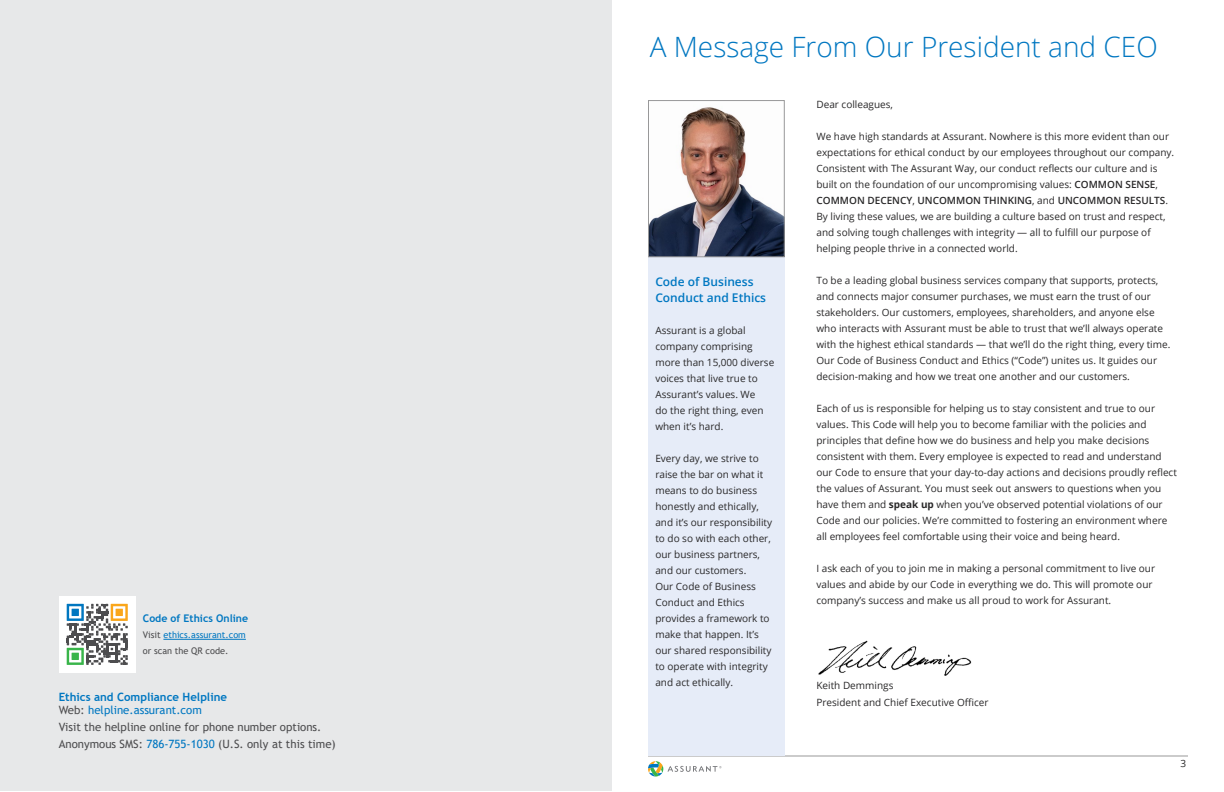
<style>
.page{position:relative;width:1224px;height:792px;background:#fff}
.page>*{position:absolute;margin:0;border:0;box-sizing:border-box;transform-origin:0 0}
.t1{font:300 28px "Open Sans";color:#0077c1}
.t2{font:600 12px/16px "Open Sans";color:#0077c1}
.t3{font:11.4px/16.7px "Trebuchet MS";color:#4d4d4f}
.t4{font:700 11.4px/13.7px "Trebuchet MS";color:#0077c1}
.t5{font:700 10.5px "Trebuchet MS";color:#0077c1}
.t6{font:10px/16px "Open Sans";color:#292829}
.t7{font:9.2px/16px "Trebuchet MS";color:#4d4d4f}
.s1{color:#0077c1}
.s2{font-weight:400;color:#4d4d4f}
.s3{font-weight:400}
.s4{font-weight:600}
.s5{font-weight:700}
</style>
<div class="page">
<hr style="left:648px;top:756px;width:540px;height:1px;background:#989899">
<svg style="left:648px;top:761px;width:73px;height:16px"></svg>
<div style="left:648px;top:249px;width:137px;height:507px;background:#e6ecf8"></div>
<div style="left:0;top:0;width:612px;height:791px;background:#e7e8e9"></div>
<img style="left:650px;top:107px;width:133px;height:148px">
<div style="left:648px;top:100px;width:137px;height:157px;border:1px solid #989899"></div>
<img style="left:818px;top:640px;width:154px;height:36px">
<hr style="left:163px;top:639px;width:83px;height:1px;background:#0077c1">
<div style="left:59px;top:596px;width:76px;height:77px;background:#fff"></div>
<svg style="left:67px;top:604px;width:61px;height:61px"></svg>
<p class="t5" style="left:143px;top:612px;width:107px">Code of Ethics Online</p>
<p class="t7" style="left:143px;top:627px;width:104px">Visit <span class="s1">ethics.assurant.com </span>or scan the QR code.</p>
<p class="t4" style="left:59px;top:690px;width:170px">Ethics and Compliance Helpline<br><span class="s2">Web:</span> <span class="s3">helpline.assurant.com</span></p>
<p class="t3" style="left:59px;top:719px;width:279px">Visit the helpline online for phone number options.<br>Anonymous SMS: <span class="s1">786-755-1030</span> (U.S. only at this time)</p>
<h1 class="t1" style="left:650px;top:28px;width:510px">A Message From Our President and CEO</h1>
<p class="t2" style="left:655px;top:274px;width:112px">Code of Business<br>Conduct and Ethics</p>
<p class="t6" style="left:655px;top:322px;width:120px">Assurant is a global company comprising more than 15,000 diverse voices that live true to<br>Assurant’s values. We<br>do the right thing, even when it’s hard.</p>
<p class="t6" style="left:655px;top:450px;width:118px">Every day, we strive to raise the bar on what it means to do business honestly and ethically, and it’s our responsibility to do so with each other, our business partners, and our customers.<br>Our Code of Business<br>Conduct and Ethics provides a framework to make that happen. It’s our shared responsibility to operate with integrity and act ethically.</p>
<p class="t6" style="left:816px;top:96px;width:78px">Dear colleagues,</p>
<p class="t6" style="left:816px;top:128px;width:359px">We have high standards at Assurant. Nowhere is this more evident than our expectations for ethical conduct by our employees throughout our company.<br>Consistent with The Assurant Way, our conduct reflects our culture and is built on the foundation of our uncompromising values: <span class="s4">COMMON SENSE</span>, <span class="s4">COMMON DECENCY</span>, <span class="s4">UNCOMMON THINKING</span>, and <span class="s4">UNCOMMON RESULTS</span>.<br>By living these values, we are building a culture based on trust and respect, and solving tough challenges with integrity — all to fulfill our purpose of helping people thrive in a connected world.</p>
<p class="t6" style="left:816px;top:272px;width:355px">To be a leading global business services company that supports, protects, and connects major consumer purchases, we must earn the trust of our stakeholders. Our customers, employees, shareholders, and anyone else who interacts with Assurant must be able to trust that we’ll always operate with the highest ethical standards — that we’ll do the right thing, every time.<br>Our Code of Business Conduct and Ethics (“Code”) unites us. It guides our decision-making and how we treat one another and our customers.</p>
<p class="t6" style="left:816px;top:400px;width:362px">Each of us is responsible for helping us to stay consistent and true to our values. This Code will help you to become familiar with the policies and principles that define how we do business and help you make decisions consistent with them. Every employee is expected to read and understand our Code to ensure that your day-to-day actions and decisions proudly reflect the values of Assurant. You must seek out answers to questions when you have them and <span class="s5">speak up</span> when you’ve observed potential violations of our Code and our policies. We’re committed to fostering an environment where all employees feel comfortable using their voice and being heard.</p>
<p class="t6" style="left:816px;top:560px;width:340px">I ask each of you to join me in making a personal commitment to live our values and abide by our Code in everything we do. This will promote our company’s success and make us all proud to work for Assurant.</p>
<p class="t6" style="left:816px;top:677px;width:174px;line-height:17px">Keith Demmings<br>President and Chief Executive Officer</p>
<p class="t6" style="left:1181px;top:755px;width:7px">3</p>
</div>
